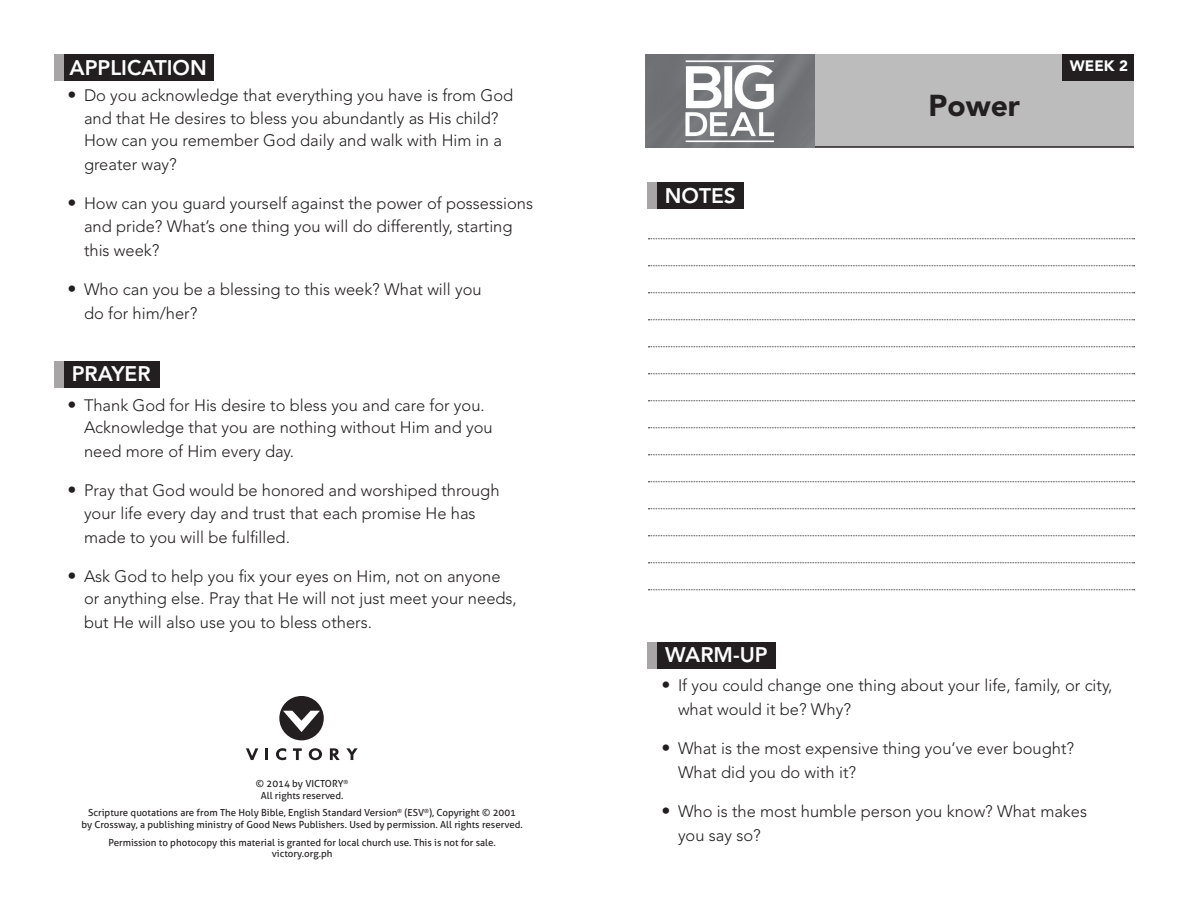
<style>
.page{position:relative;width:1188px;height:918px;background:#fff}
.page>*{position:absolute;margin:0;border:0;box-sizing:border-box;transform-origin:0 0}
.t1{font:900 30px "Avenir LT Std";color:#231f20}
.t2{font:800 21px "Avenir LT Std";color:#fff}
.t3{font:300 16.5px/22.5px "Avenir LT Std";color:#231f20}
.t4{font:900 15px "Avenir LT Std";color:#fff}
.t5{font:9.75px/11.7px "Aller";color:#231f20;text-align:center}
.s1{font-size:18px}
</style>
<div class="page">
<div style="left:815px;top:54px;width:319px;height:93px;background:#bdbcbc"></div>
<svg style="left:279px;top:696px;width:45px;height:44px"></svg>
<svg style="left:246px;top:748px;width:12px;height:12px"></svg>
<svg style="left:265px;top:748px;width:3px;height:12px"></svg>
<svg style="left:276px;top:748px;width:10px;height:12px"></svg>
<svg style="left:293px;top:748px;width:9px;height:12px"></svg>
<svg style="left:309px;top:748px;width:13px;height:12px"></svg>
<svg style="left:330px;top:748px;width:10px;height:12px"></svg>
<svg style="left:346px;top:748px;width:12px;height:12px"></svg>
<svg style="left:648px;top:238px;width:487px;height:1px"></svg>
<svg style="left:648px;top:265px;width:487px;height:1px"></svg>
<svg style="left:648px;top:292px;width:487px;height:1px"></svg>
<svg style="left:648px;top:319px;width:487px;height:1px"></svg>
<svg style="left:648px;top:346px;width:487px;height:1px"></svg>
<svg style="left:648px;top:373px;width:487px;height:1px"></svg>
<svg style="left:648px;top:400px;width:487px;height:1px"></svg>
<svg style="left:648px;top:427px;width:487px;height:1px"></svg>
<svg style="left:648px;top:454px;width:487px;height:1px"></svg>
<svg style="left:648px;top:481px;width:487px;height:1px"></svg>
<svg style="left:648px;top:508px;width:487px;height:1px"></svg>
<svg style="left:648px;top:535px;width:487px;height:1px"></svg>
<svg style="left:648px;top:562px;width:487px;height:1px"></svg>
<svg style="left:648px;top:589px;width:487px;height:1px"></svg>
<hr style="left:648px;top:146px;width:486px;height:2px;background:#231f20">
<div style="left:647px;top:182px;width:97px;height:27px;background:#231f20"></div>
<div style="left:647px;top:642px;width:129px;height:27px;background:#231f20"></div>
<div style="left:647px;top:182px;width:10px;height:27px;background:#a7a5a5"></div>
<div style="left:647px;top:642px;width:10px;height:27px;background:#a7a5a5"></div>
<div style="left:54px;top:54px;width:159px;height:27px;background:#231f20"></div>
<div style="left:54px;top:361px;width:105px;height:27px;background:#231f20"></div>
<div style="left:54px;top:54px;width:9px;height:27px;background:#a7a5a5"></div>
<div style="left:54px;top:361px;width:9px;height:27px;background:#a7a5a5"></div>
<img style="left:646px;top:54px;width:169px;height:94px">
<div style="left:1063px;top:54px;width:71px;height:27px;background:#231f20"></div>
<p class="t2" style="left:70px;top:56px;width:139px">APPLICATION</p>
<p class="t3" style="left:68px;top:84px;width:447px;text-align:center"><span class="s1">•</span> Do you acknowledge that everything you have is from God and that He desires to bless you abundantly as His child?<br>How can you remember God daily and walk with Him in a</p>
<p class="t3" style="left:84px;top:153px;width:94px">greater way?</p>
<p class="t3" style="left:68px;top:192px;width:467px;text-align:center"><span class="s1">•</span> How can you guard yourself against the power of possessions and pride? What’s one thing you will do differently, starting</p>
<p class="t3" style="left:84px;top:239px;width:77px">this week?</p>
<p class="t3" style="left:84px;top:277px;width:399px;line-height:24px;text-indent:-16px"><span class="s1">•</span> Who can you be a blessing to this week? What will you do for him/her?</p>
<p class="t2" style="left:72px;top:361px;width:80px">PRAYER</p>
<p class="t3" style="left:84px;top:394px;width:410px;text-indent:-17px"><span class="s1">•</span> Thank God for His desire to bless you and care for you.<br>Acknowledge that you are nothing without Him and you</p>
<p class="t3" style="left:84px;top:440px;width:212px">need more of Him every day.</p>
<p class="t3" style="left:67px;top:479px;width:434px;text-align:center"><span class="s1">•</span> Pray that God would be honored and worshiped through your life every day and trust that each promise He has</p>
<p class="t3" style="left:84px;top:526px;width:208px">made to you will be fulfilled.</p>
<p class="t3" style="left:84px;top:565px;width:434px;text-indent:-17px"><span class="s1">•</span> Ask God to help you fix your eyes on Him, not on anyone or anything else. Pray that He will not just meet your needs,</p>
<p class="t3" style="left:84px;top:611px;width:290px">but He will also use you to bless others.</p>
<p class="t5" style="left:256px;top:778px;width:94px">© 2014 by VICTORY<sup>®<br></sup>All rights reserved.</p>
<p class="t5" style="left:81px;top:807px;width:443px">Scripture quotations are from The Holy Bible, English Standard Version<sup>®</sup> (ESV<sup>®</sup>), Copyright © 2001<br>by Crossway, a publishing ministry of Good News Publishers. Used by permission. All rights reserved.</p>
<p class="t5" style="left:108px;top:836px;width:389px">Permission to photocopy this material is granted for local church use. This is not for sale. victory.org.ph</p>
<p class="t2" style="left:665px;top:183px;width:73px">NOTES</p>
<h1 class="t1" style="left:929px;top:87px;width:93px">Power</h1>
<p class="t4" style="left:1070px;top:57px;width:60px">week 2</p>
<p class="t2" style="left:665px;top:642px;width:104px">WARM-UP</p>
<p class="t3" style="left:678px;top:673px;width:436px;line-height:24px;text-indent:-16px"><span class="s1">•</span> If you could change one thing about your life, family, or city, what would it be? Why?</p>
<p class="t3" style="left:678px;top:736px;width:398px;line-height:24px;text-indent:-17px"><span class="s1">•</span> What is the most expensive thing you’ve ever bought?<br>What did you do with it?</p>
<p class="t3" style="left:678px;top:799px;width:411px;line-height:24px;text-indent:-16px"><span class="s1">•</span> Who is the most humble person you know? What makes you say so?</p>
</div>
